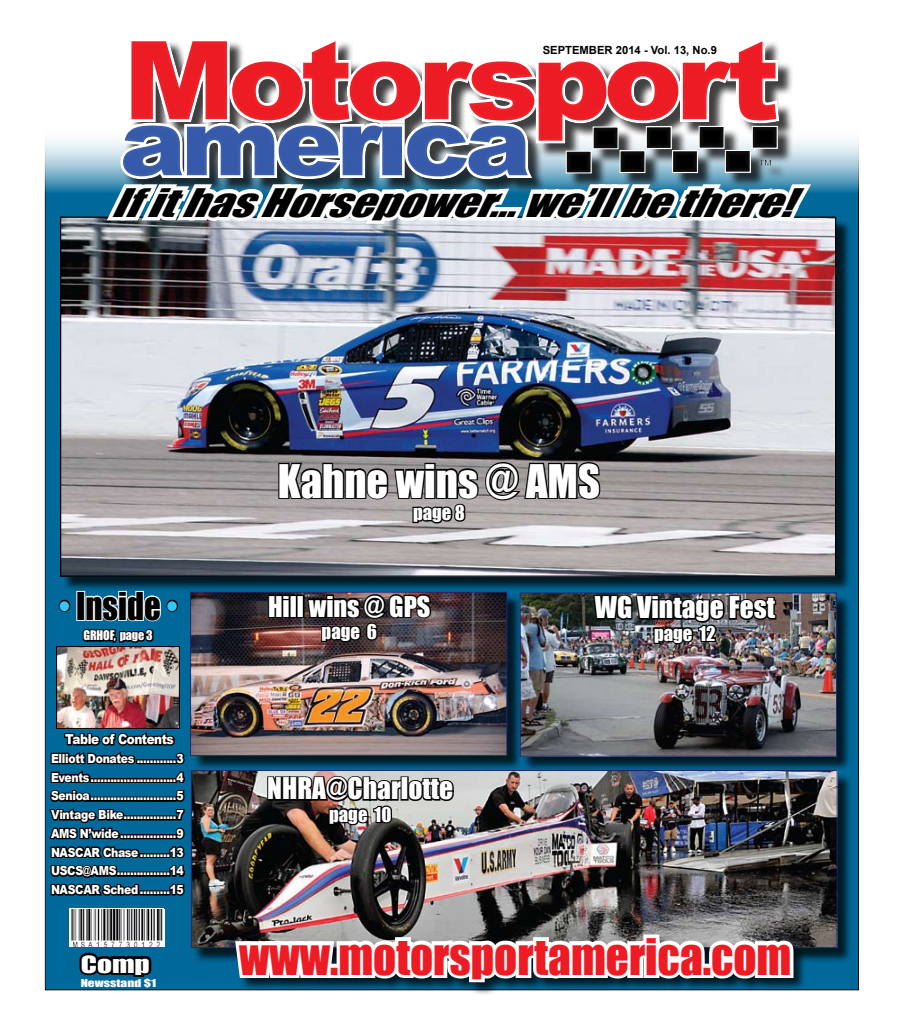
<style>
.page{position:relative;width:900px;height:1035px;background:#fff}
.page>*{position:absolute;margin:0;border:0;box-sizing:border-box;transform-origin:0 0}
.t1{font:900 108.88px "Arial";letter-spacing:-.06em;color:#ed1c24;scale:1.09 1}
.t2{font:900 93.75px "Arial";letter-spacing:-.05em;color:#365aa9;scale:1.06 1}
.t3{font:46.25px "Impact";color:#ed1c24}
.t4{font:42.5px "Impact";color:#fff}
.t5{font:italic 36.12px "Impact";color:#000;scale:1.29 1}
.t6{font:35.25px "Impact";color:#000;scale:.93 1}
.t7{font:27.5px "Impact";color:#fff}
.t8{font:26.25px "Impact";color:#fff}
.t9{font:21.75px "Impact";color:#fff;scale:1.35 1}
.t10{font:18.75px "Impact";color:#fff}
.t11{font:900 13.75px "Arial";letter-spacing:-.04em;color:#fff;scale:.87 1}
.t12{font:900 12.5px/18.8px "Arial";letter-spacing:-.03em;color:#fff;text-align:justify;scale:.87 1}
.t13{font:12.25px "Impact";letter-spacing:-.01em;color:#fff}
.t14{font:700 11.25px "Arial";color:#000}
.t15{font:10px "Impact";color:#fff;scale:1.35 1}
.s1{color:#36c6f4}
</style>
<div class="page">
<div style="left:45px;top:126px;width:814px;height:864px;background:#00699a;border:1px solid #000"></div>
<div style="left:192px;top:594px;width:336px;height:182px;background:#000;opacity:.75"></div>
<img style="left:192px;top:598px;width:313px;height:156px">
<div style="left:190px;top:592px;width:317px;height:164px;border:1px solid #202678"></div>
<div style="left:193px;top:772px;width:665px;height:196px;background:#000;opacity:.75"></div>
<img style="left:193px;top:772px;width:642px;height:174px">
<div style="left:0;top:8px;width:900px;height:201px;background:#fff;opacity:.2"></div>
<svg style="left:49px;top:732px;width:136px;height:178px"></svg>
<svg style="left:69px;top:908px;width:95px;height:2px"></svg>
<img style="left:69px;top:910px;width:95px;height:37px">
<svg style="left:58px;top:599px;width:13px;height:13px"></svg>
<div style="left:76px;top:591px;width:9px;height:30px;border:2px solid #fff"></div>
<svg style="left:79px;top:952px;width:73px;height:25px"></svg>
<div style="left:62px;top:218px;width:795px;height:380px;background:#000;opacity:.75"></div>
<img style="left:62px;top:219px;width:772px;height:356px">
<svg style="left:277px;top:437px;width:325px;height:88px;background:#64646c"></svg>
<img style="left:58px;top:648px;width:120px;height:79px">
<div style="left:56px;top:646px;width:124px;height:83px;border:1px solid #000"></div>
<svg style="left:80px;top:590px;width:100px;height:53px"></svg>
<div style="left:522px;top:595px;width:335px;height:182px;background:#000;opacity:.75"></div>
<img style="left:522px;top:595px;width:313px;height:159px">
<div style="left:520px;top:593px;width:317px;height:163px;border:1px solid #202678"></div>
<img style="left:592px;top:586px;width:186px;height:63px">
<svg style="left:267px;top:593px;width:24px;height:26px"></svg>
<div style="left:289px;top:595px;width:8px;height:23px;border:2px solid #000"></div>
<div style="left:297px;top:595px;width:7px;height:23px;border:2px solid #000"></div>
<img style="left:306px;top:585px;width:127px;height:67px">
<svg style="left:266px;top:759px;width:189px;height:68px;background:#595f62"></svg>
<div style="left:235px;top:934px;width:665px;height:101px;background:#000;opacity:.75"></div>
<svg style="left:231px;top:895px;width:566px;height:140px"></svg>
<img style="left:101px;top:18px;width:717px;height:266px">
<h1 class="t1" style="left:123px;top:20px;width:604px">Motorsport</h1>
<p class="t14" style="left:543px;top:44px;width:176px">SEPTEMBER 2014 - Vol. 13, No.9</p>
<h2 class="t2" style="left:120px;top:90px;width:390px">america</h2>
<h3 class="t5" style="left:111px;top:174px;width:550px">IfithasHorsepower...we’llbethere!</h3>
<h3 class="t6" style="left:59px;top:579px;width:130px"><span class="s1">•</span> Inside <span class="s1">•</span></h3>
<p class="t13" style="left:83px;top:626px;width:71px">GRHOF, page 3</p>
<p class="t11" style="left:65px;top:732px;width:127px">Table of Contents</p>
<p class="t12" style="left:51px;top:749px;width:154px">Elliott Donates ............3<br>Events..........................4<br>Senioa..........................5<br>Vintage Bike................7<br>AMS N’wide .................9<br>NASCAR Chase .........13<br>USCS@AMS................14<br>NASCAR Sched .........15</p>
<h3 class="t9" style="left:81px;top:947px;width:53px">Comp</h3>
<p class="t15" style="left:81px;top:975px;width:57px">Newsstand $1</p>
<h3 class="t4" style="left:278px;top:448px;width:324px">Kahne wins @ AMS</h3>
<h3 class="t10" style="left:413px;top:498px;width:53px">page 8</h3>
<h3 class="t8" style="left:268px;top:586px;width:164px">Hill wins @ GPS</h3>
<h3 class="t10" style="left:322px;top:617px;width:57px">page 6</h3>
<h3 class="t7" style="left:267px;top:767px;width:188px">NHRA@Charlotte</h3>
<h3 class="t10" style="left:329px;top:800px;width:64px">page 10</h3>
<h3 class="t7" style="left:595px;top:586px;width:182px">WG Vintage Fest</h3>
<h3 class="t10" style="left:654px;top:619px;width:63px">page 12</h3>
<h3 class="t3" style="left:239px;top:921px;width:554px">www.motorsportamerica.com</h3>
</div>
